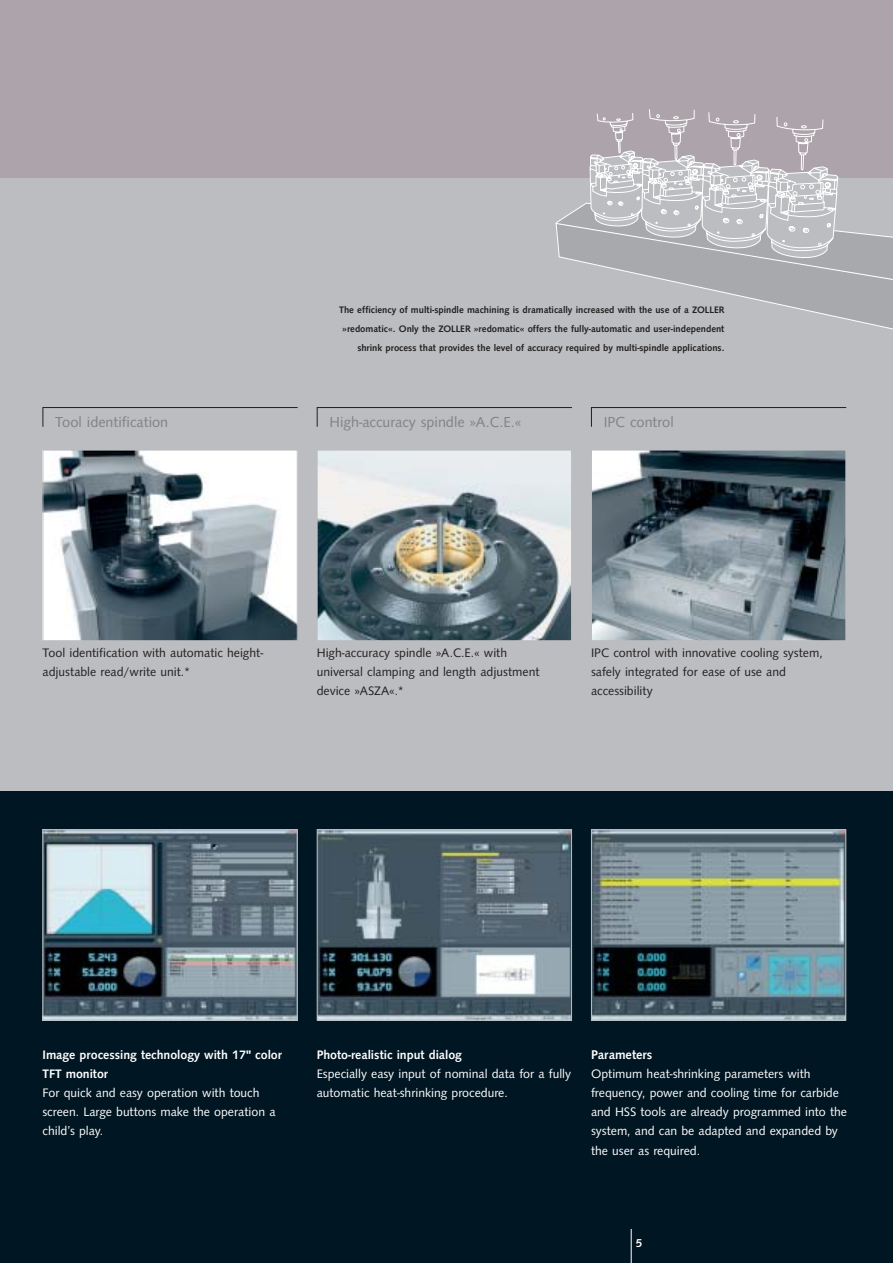
<style>
.page{position:relative;width:893px;height:1263px;background:#fff}
.page>*{position:absolute;margin:0;border:0;box-sizing:border-box;transform-origin:0 0}
.t1{font:15px "Syntax";color:#808284}
.t2{font:500 13.05px "Syntax";color:#fff}
.t3{font:12.75px/19.2px "Syntax";color:#fff}
.t4{font:12.75px/19.2px "Syntax";color:#231f1f}
.t5{font:500 12.75px/19.2px "Syntax";color:#fff}
.t6{font:500 12px "Syntax";color:#fff}
.t7{font:500 9.75px/19.2px "Syntax";color:#231f1f;text-align:right}
</style>
<div class="page">
<div style="left:0;top:0;width:893px;height:179px;background:#aca4aa"></div>
<div style="left:0;top:791px;width:893px;height:472px;background:#001622"></div>
<div style="left:0;top:179px;width:893px;height:612px;background:#bbbdc0"></div>
<img style="left:45px;top:831px;width:251px;height:187px">
<div style="left:43px;top:829px;width:255px;height:191px;border:1px solid #bbbdc0"></div>
<img style="left:319px;top:831px;width:251px;height:187px">
<div style="left:317px;top:829px;width:255px;height:191px;border:1px solid #bbbdc0"></div>
<img style="left:593px;top:831px;width:251px;height:187px">
<div style="left:591px;top:829px;width:255px;height:191px;border:1px solid #bbbdc0"></div>
<hr style="left:631px;top:1229px;width:1px;height:34px;background:#fff">
<img style="left:45px;top:452px;width:251px;height:187px">
<div style="left:43px;top:450px;width:255px;height:191px;border:1px solid #bbbdc0"></div>
<img style="left:319px;top:452px;width:251px;height:187px">
<div style="left:317px;top:450px;width:255px;height:191px;border:1px solid #bbbdc0"></div>
<img style="left:593px;top:452px;width:251px;height:187px">
<div style="left:591px;top:450px;width:255px;height:191px;border:1px solid #bbbdc0"></div>
<svg style="left:42px;top:407px;width:256px;height:20px"></svg>
<hr style="left:0;top:178px;width:893px;height:1px;background:#bbbdc0">
<svg style="left:316px;top:167px;width:577px;height:260px"></svg>
<svg style="left:589px;top:109px;width:235px;height:122px"></svg>
<p class="t1" style="left:55px;top:415px;width:114px">Tool identification</p>
<p class="t7" style="left:339px;top:300px;width:387px">The efficiency of multi-spindle machining is dramatically increased with the use of a ZOLLER »redomatic«. Only the ZOLLER »redomatic« offers the fully-automatic and user-independent shrink process that provides the level of accuracy required by multi-spindle applications.</p>
<p class="t1" style="left:330px;top:415px;width:193px">High-accuracy spindle »A.C.E.«</p>
<p class="t1" style="left:604px;top:415px;width:71px">IPC control</p>
<p class="t4" style="left:43px;top:643px;width:222px">Tool identification with automatic height&shy;adjustable read/write unit.*</p>
<p class="t4" style="left:317px;top:643px;width:224px">High-accuracy spindle »A.C.E.« with universal clamping and length adjustment device »ASZA«.*</p>
<p class="t4" style="left:591px;top:643px;width:233px">IPC control with innovative cooling system, safely integrated for ease of use and accessibility</p>
<p class="t5" style="left:43px;top:1045px;width:241px">Image processing technology with 17" color<br>TFT monitor</p>
<p class="t3" style="left:43px;top:1084px;width:234px">For quick and easy operation with touch screen. Large buttons make the operation a child’s play.</p>
<p class="t5" style="left:317px;top:1045px;width:147px">Photo-realistic input dialog</p>
<p class="t3" style="left:317px;top:1064px;width:256px">Especially easy input of nominal data for a fully automatic heat-shrinking procedure.</p>
<p class="t2" style="left:591px;top:1048px;width:63px">Parameters</p>
<p class="t3" style="left:591px;top:1064px;width:257px">Optimum heat-shrinking parameters with frequency, power and cooling time for carbide and HSS tools are already programmed into the system, and can be adapted and expanded by the user as required.</p>
<p class="t6" style="left:636px;top:1237px;width:8px">5</p>
</div>
